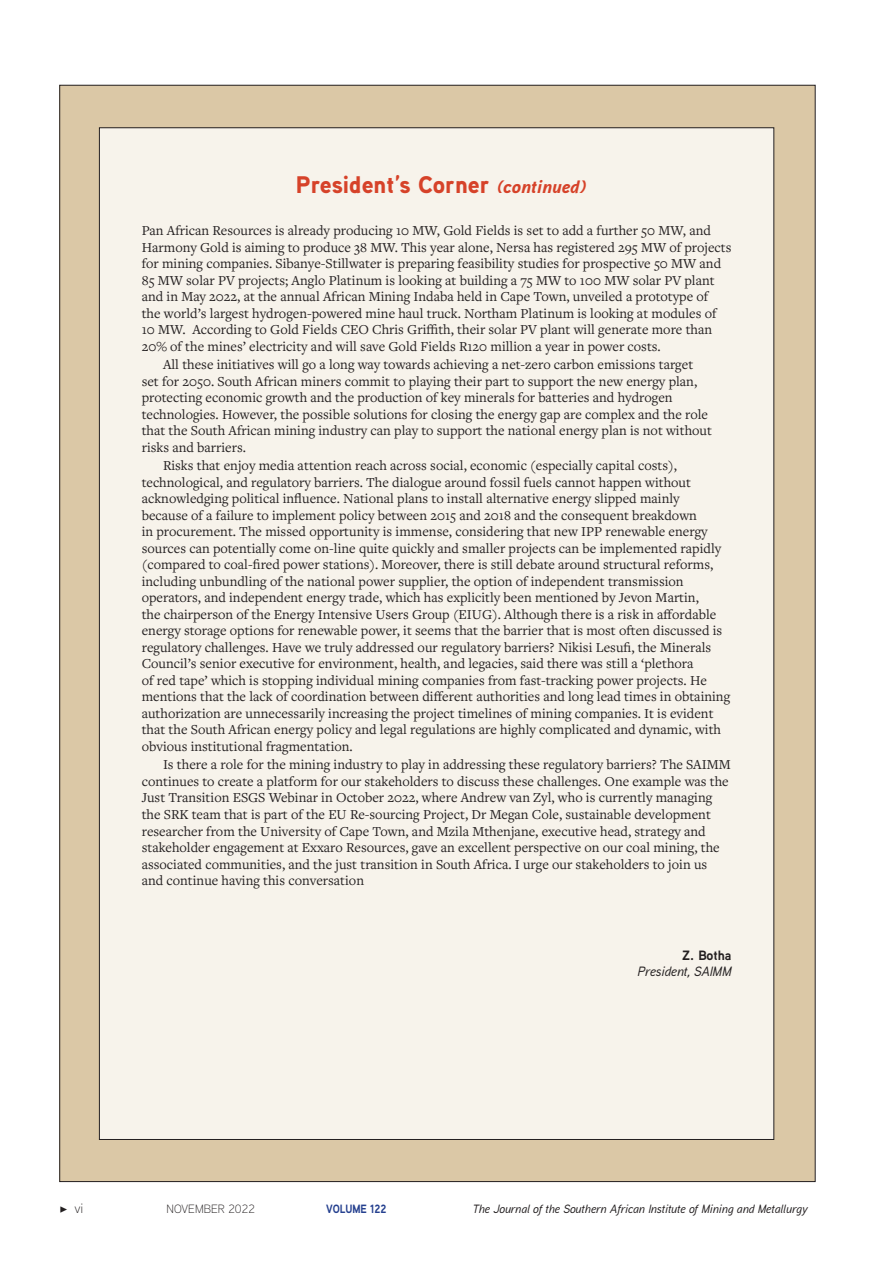
<style>
.page{position:relative;width:893px;height:1263px;background:#fff}
.page>*{position:absolute;margin:0;border:0;box-sizing:border-box;transform-origin:0 0}
.t1{font:900 24px "Aaux Next";color:#d64229}
.t2{font:14.25px/16.5px "Freight Text Pro";color:#231f20}
.t3{font:italic 500 13.5px/16.5px "Aaux Next";color:#231f20;text-align:right}
.t4{font:300 13.5px "Aaux Next";color:#231f20}
._1st_Para{font:italic 500 12px "Aaux Next";color:#231f20}
._1st_Para-2{font:300 12px "Aaux Next";color:#231f20}
._1st_Para-3{font:700 12px "Aaux Next";color:#25408f;scale:.9 1}
.s1{font-style:italic;font-size:18px}
.s2{font-weight:700;font-style:normal}
.s3{font-family:"Minion Pro";font-weight:400}
</style>
<div class="page">
<div style="left:60px;top:85px;width:755px;height:1096px;background:#dbc8a6"></div>
<div style="left:99px;top:128px;width:675px;height:1011px;background:#f7f3eb"></div>
<p class="t1" style="left:296px;top:168px;width:291px">President’s Corner <span class="s1">(continued)</span></p>
<p class="t2" style="left:142px;top:222px;width:591px">Pan African Resources is already producing 10 MW, Gold Fields is set to add a further 50 MW, and Harmony Gold is aiming to produce 38 MW. This year alone, Nersa has registered 295 MW of projects for mining companies. Sibanye-Stillwater is preparing feasibility studies for prospective 50 MW and 85 MW solar PV projects; Anglo Platinum is looking at building a 75 MW to 100 MW solar PV plant and in May 2022, at the annual African Mining Indaba held in Cape Town, unveiled a prototype of<br>the world’s largest hydrogen-powered mine haul truck. Northam Platinum is looking at modules of 10 MW. According to Gold Fields CEO Chris Griffith, their solar PV plant will generate more than 20% of the mines’ electricity and will save Gold Fields R120 million a year in power costs.</p>
<p class="t2" style="left:142px;top:356px;width:572px;text-indent:21px">All these initiatives will go a long way towards achieving a net-zero carbon emissions target set for 2050. South African miners commit to playing their part to support the new energy plan, protecting economic growth and the production of key minerals for batteries and hydrogen technologies. However, the possible solutions for closing the energy gap are complex and the role that the South African mining industry can play to support the national energy plan is not without risks and barriers.</p>
<p class="t2" style="left:142px;top:457px;width:590px;text-indent:21px">Risks that enjoy media attention reach across social, economic (especially capital costs), technological, and regulatory barriers. The dialogue around fossil fuels cannot happen without acknowledging political influence. National plans to install alternative energy slipped mainly<br>because of a failure to implement policy between 2015 and 2018 and the consequent breakdown<br>in procurement. The missed opportunity is immense, considering that new IPP renewable energy sources can potentially come on-line quite quickly and smaller projects can be implemented rapidly (compared to coal-fired power stations). Moreover, there is still debate around structural reforms, including unbundling of the national power supplier, the option of independent transmission operators, and independent energy trade, which has explicitly been mentioned by Jevon Martin,<br>the chairperson of the Energy Intensive Users Group (EIUG). Although there is a risk in affordable energy storage options for renewable power, it seems that the barrier that is most often discussed is regulatory challenges. Have we truly addressed our regulatory barriers? Nikisi Lesufi, the Minerals Council’s senior executive for environment, health, and legacies, said there was still a ‘plethora<br>of red tape’ which is stopping individual mining companies from fast-tracking power projects. He mentions that the lack of coordination between different authorities and long lead times in obtaining authorization are unnecessarily increasing the project timelines of mining companies. It is evident that the South African energy policy and legal regulations are highly complicated and dynamic, with obvious institutional fragmentation.</p>
<p class="t2" style="left:142px;top:756px;width:590px;text-indent:21px">Is there a role for the mining industry to play in addressing these regulatory barriers? The SAIMM continues to create a platform for our stakeholders to discuss these challenges. One example was the Just Transition ESGS Webinar in October 2022, where Andrew van Zyl, who is currently managing the SRK team that is part of the EU Re-sourcing Project, Dr Megan Cole, sustainable development researcher from the University of Cape Town, and Mzila Mthenjane, executive head, strategy and stakeholder engagement at Exxaro Resources, gave an excellent perspective on our coal mining, the associated communities, and the just transition in South Africa. I urge our stakeholders to join us and continue having this conversation</p>
<p class="t3" style="left:637px;top:946px;width:96px"><span class="s2">Z. Botha<br></span>President, SAIMM</p>
<p class="t4" style="left:60px;top:1199px;width:25px"><span class="s3">▶</span> vi</p>
<p class="_1st_Para-2" style="left:167px;top:1200px;width:90px">NOVEMBER 2022</p>
<p class="_1st_Para-3" style="left:326px;top:1200px;width:68px">VOLUME 122</p>
<p class="_1st_Para" style="left:473px;top:1200px;width:336px">The Journal of the Southern African Institute of Mining and Metallurgy</p>
</div>
